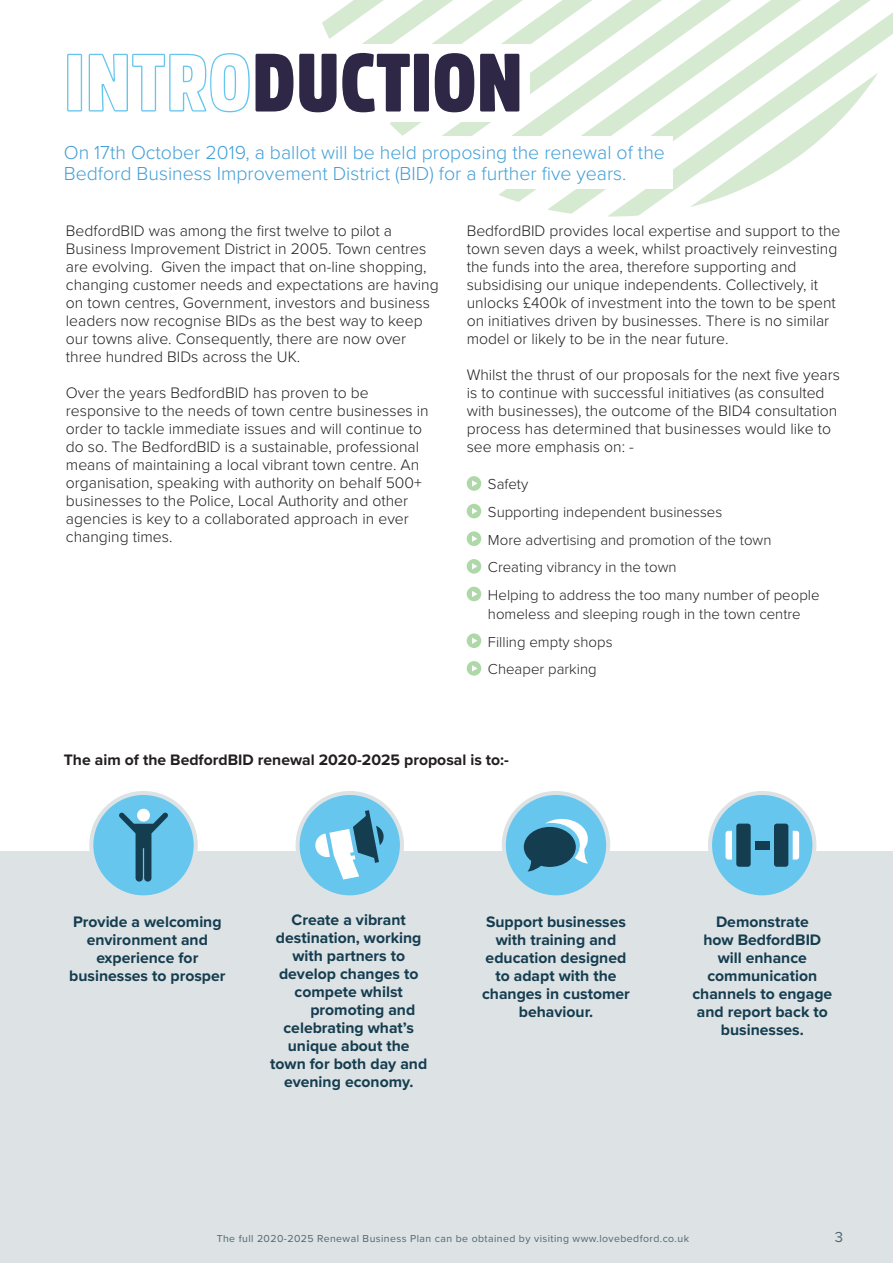
<style>
.page{position:relative;width:893px;height:1263px;background:#fff}
.page>*{position:absolute;margin:0;border:0;box-sizing:border-box;transform-origin:0 0}
.t1{font:900 82.5px "Rockeby Cd";color:#2f2746}
.t2{font:300 19.5px/21px "Proxima Nova";color:#439fd7}
.t3{font:300 15.75px/18px "Proxima Nova";color:#231f20}
.t4{font:700 15.75px/18px "Proxima Nova";color:#153d50;text-align:center}
.t5{font:700 15.75px "Proxima Nova";color:#231f20}
.t6{font:300 15px/27.6px "Proxima Nova";color:#231f20}
.t7{font:15px "Proxima Nova";color:#4e6872}
.t8{font:10.5px "Proxima Nova";letter-spacing:.04em;color:#4e6872}
.s1{font-family:"Rockeby Cd Ot";font-weight:400;color:#66c6ee}
</style>
<div class="page">
<svg style="left:608px;top:12px;width:285px;height:205px"></svg>
<svg style="left:322px;top:0;width:556px;height:207px"></svg>
<div style="left:0;top:851px;width:893px;height:412px;background:#dde2e4"></div>
<svg style="left:467px;top:476px;width:14px;height:15px"></svg>
<svg style="left:467px;top:504px;width:14px;height:14px"></svg>
<svg style="left:467px;top:531px;width:14px;height:15px"></svg>
<svg style="left:467px;top:559px;width:14px;height:15px"></svg>
<svg style="left:467px;top:587px;width:14px;height:14px"></svg>
<svg style="left:467px;top:633px;width:14px;height:15px"></svg>
<svg style="left:467px;top:661px;width:14px;height:15px"></svg>
<div style="left:91px;top:793px;width:105px;height:104px;background:#66c6ee;border-radius:50%"></div>
<div style="left:89px;top:791px;width:109px;height:108px;border:4px solid #dde2e4;border-radius:50%"></div>
<div style="left:298px;top:793px;width:104px;height:104px;background:#66c6ee;border-radius:50%"></div>
<div style="left:296px;top:791px;width:108px;height:108px;border:4px solid #dde2e4;border-radius:50%"></div>
<div style="left:710px;top:793px;width:104px;height:104px;background:#66c6ee;border-radius:50%"></div>
<div style="left:708px;top:791px;width:108px;height:108px;border:4px solid #dde2e4;border-radius:50%"></div>
<div style="left:504px;top:793px;width:104px;height:104px;background:#66c6ee;border-radius:50%"></div>
<div style="left:502px;top:791px;width:108px;height:108px;border:4px solid #dde2e4;border-radius:50%"></div>
<svg style="left:524px;top:819px;width:64px;height:52px"></svg>
<svg style="left:137px;top:809px;width:13px;height:13px"></svg>
<svg style="left:119px;top:812px;width:49px;height:70px"></svg>
<div style="left:755px;top:841px;width:15px;height:8px;background:#153d50"></div>
<svg style="left:725px;top:831px;width:7px;height:28px"></svg>
<div style="left:736px;top:824px;width:15px;height:43px;background:#153d50;border-radius:3px"></div>
<svg style="left:793px;top:831px;width:6px;height:28px"></svg>
<div style="left:774px;top:824px;width:14px;height:43px;background:#153d50;border-radius:3px"></div>
<svg style="left:315px;top:810px;width:69px;height:69px"></svg>
<div style="left:307px;top:44px;width:222px;height:77px;background:#fff"></div>
<div style="left:307px;top:136px;width:366px;height:53px;background:#fff"></div>
<h1 class="t1" style="left:64px;top:32px;width:460px"><span class="s1">INTRO</span>DUCTION</h1>
<p class="t2" style="left:64px;top:142px;width:603px">On 17th October 2019, a ballot will be held proposing the renewal of the<br>Bedford Business Improvement District (BID) for a further five years.</p>
<p class="t3" style="left:66px;top:222px;width:374px">BedfordBID was among the first twelve to pilot a Business Improvement District in 2005. Town centres are evolving. Given the impact that on-line shopping, changing customer needs and expectations are having on town centres, Government, investors and business leaders now recognise BIDs as the best way to keep our towns alive. Consequently, there are now over three hundred BIDs across the UK.</p>
<p class="t3" style="left:66px;top:384px;width:364px">Over the years BedfordBID has proven to be responsive to the needs of town centre businesses in order to tackle immediate issues and will continue to do so. The BedfordBID is a sustainable, professional means of maintaining a local vibrant town centre. An organisation, speaking with authority on behalf 500+ businesses to the Police, Local Authority and other agencies is key to a collaborated approach in ever changing times.</p>
<p class="t3" style="left:467px;top:222px;width:375px">BedfordBID provides local expertise and support to the town seven days a week, whilst proactively reinvesting the funds into the area, therefore supporting and subsidising our unique independents. Collectively, it unlocks £400k of investment into the town to be spent on initiatives driven by businesses. There is no similar model or likely to be in the near future.</p>
<p class="t3" style="left:467px;top:366px;width:375px">Whilst the thrust of our proposals for the next five years is to continue with successful initiatives (as consulted with businesses), the outcome of the BID4 consultation process has determined that businesses would like to see more emphasis on: -</p>
<p class="t6" style="left:488px;top:471px;width:333px">Safety<br>Supporting independent businesses<br>More advertising and promotion of the town<br>Creating vibrancy in the town<br>Helping to address the too many number of people</p>
<p class="t6" style="left:488px;top:600px;width:314px">homeless and sleeping rough in the town centre<br>Filling empty shops<br>Cheaper parking</p>
<p class="t5" style="left:64px;top:750px;width:447px">The aim of the BedfordBID renewal 2020-2025 proposal is to:-</p>
<p class="t4" style="left:69px;top:914px;width:158px">Provide a welcoming environment and experience for businesses to prosper</p>
<p class="t4" style="left:292px;top:911px;width:116px">Create a vibrant</p>
<p class="t4" style="left:276px;top:929px;width:147px">destination, working</p>
<p class="t4" style="left:292px;top:947px;width:114px">with partners to</p>
<p class="t4" style="left:279px;top:965px;width:141px">develop changes to</p>
<p class="t4" style="left:295px;top:983px;width:110px">compete whilst</p>
<p class="t4" style="left:310px;top:1001px;width:106px">promoting and</p>
<p class="t4" style="left:283px;top:1019px;width:132px">celebrating what’s</p>
<p class="t4" style="left:288px;top:1037px;width:123px">unique about the</p>
<p class="t4" style="left:270px;top:1055px;width:159px">town for both day and</p>
<p class="t4" style="left:284px;top:1073px;width:131px">evening economy.</p>
<p class="t4" style="left:482px;top:913px;width:149px">Support businesses with training and education designed to adapt with the changes in customer behaviour.</p>
<p class="t4" style="left:692px;top:913px;width:141px">Demonstrate<br>how BedfordBID will enhance communication channels to engage and report back to businesses.</p>
<p class="t8" style="left:217px;top:1232px;width:474px">The full 2020-2025 Renewal Business Plan can be obtained by visiting www.lovebedford.co.uk</p>
<p class="t7" style="left:835px;top:1228px;width:10px">3</p>
</div>
